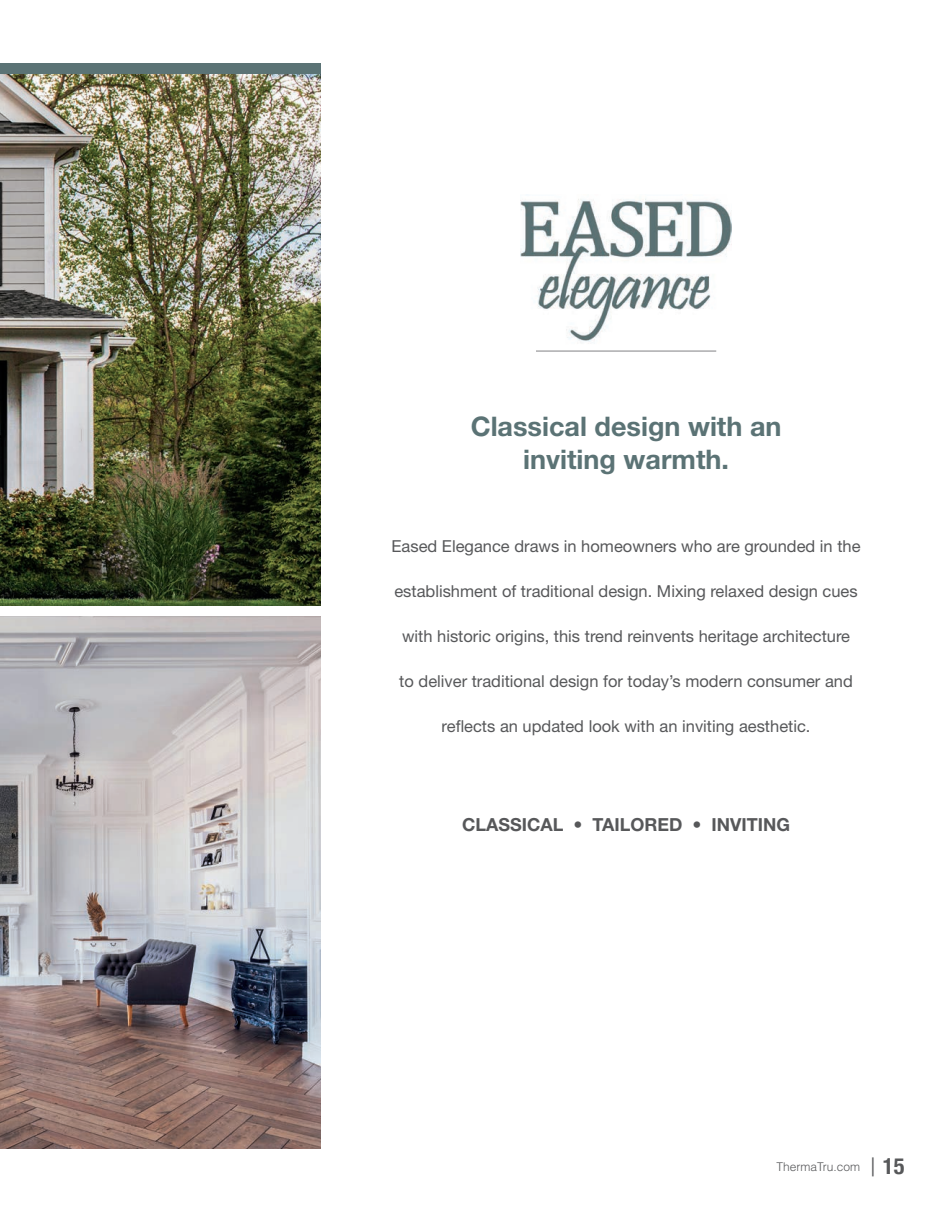
<style>
.page{position:relative;width:945px;height:1215px;background:#fff}
.page>*{position:absolute;margin:0;border:0;box-sizing:border-box;transform-origin:0 0}
.t1{font:700 27px/32.4px "Helvetica Neue";color:#5b7375;text-align:center}
.t2{font:700 18px "Helvetica Neue";color:#57585a}
.t3{font:16.5px "Helvetica Neue";color:#57585a}
.t4{font:300 12px "Helvetica";color:#57585a}
.s1{font-family:"Helvetica Neue";font-size:25.5px}
.s2{font-family:"Helvetica Neue";font-weight:700;font-stretch:condensed;font-size:22.5px}
</style>
<div class="page">
<img style="left:0;top:616px;width:321px;height:532px">
<img style="left:0;top:74px;width:321px;height:532px">
<hr style="left:536px;top:351px;width:180px;height:1px;background:#818285">
<img style="left:521px;top:199px;width:211px;height:143px">
<div style="left:0;top:63px;width:321px;height:11px;background:#5b7375"></div>
<h1 class="t1" style="left:471px;top:410px;width:312px">Classical design with an inviting warmth.</h1>
<p class="t3" style="left:392px;top:536px;width:471px">Eased Elegance draws in homeowners who are grounded in the</p>
<p class="t3" style="left:394px;top:581px;width:465px">establishment of traditional design. Mixing relaxed design cues</p>
<p class="t3" style="left:402px;top:626px;width:450px">with historic origins, this trend reinvents heritage architecture</p>
<p class="t3" style="left:399px;top:671px;width:455px">to deliver traditional design for today’s modern consumer and</p>
<p class="t3" style="left:442px;top:716px;width:370px">reflects an updated look with an inviting aesthetic.</p>
<p class="t2" style="left:462px;top:813px;width:330px">CLASSICAL • TAILORED • INVITING</p>
<p class="t4" style="left:776px;top:1160px;width:130px">ThermaTru.com <span class="s1">|</span> <span class="s2">15</span></p>
</div>
